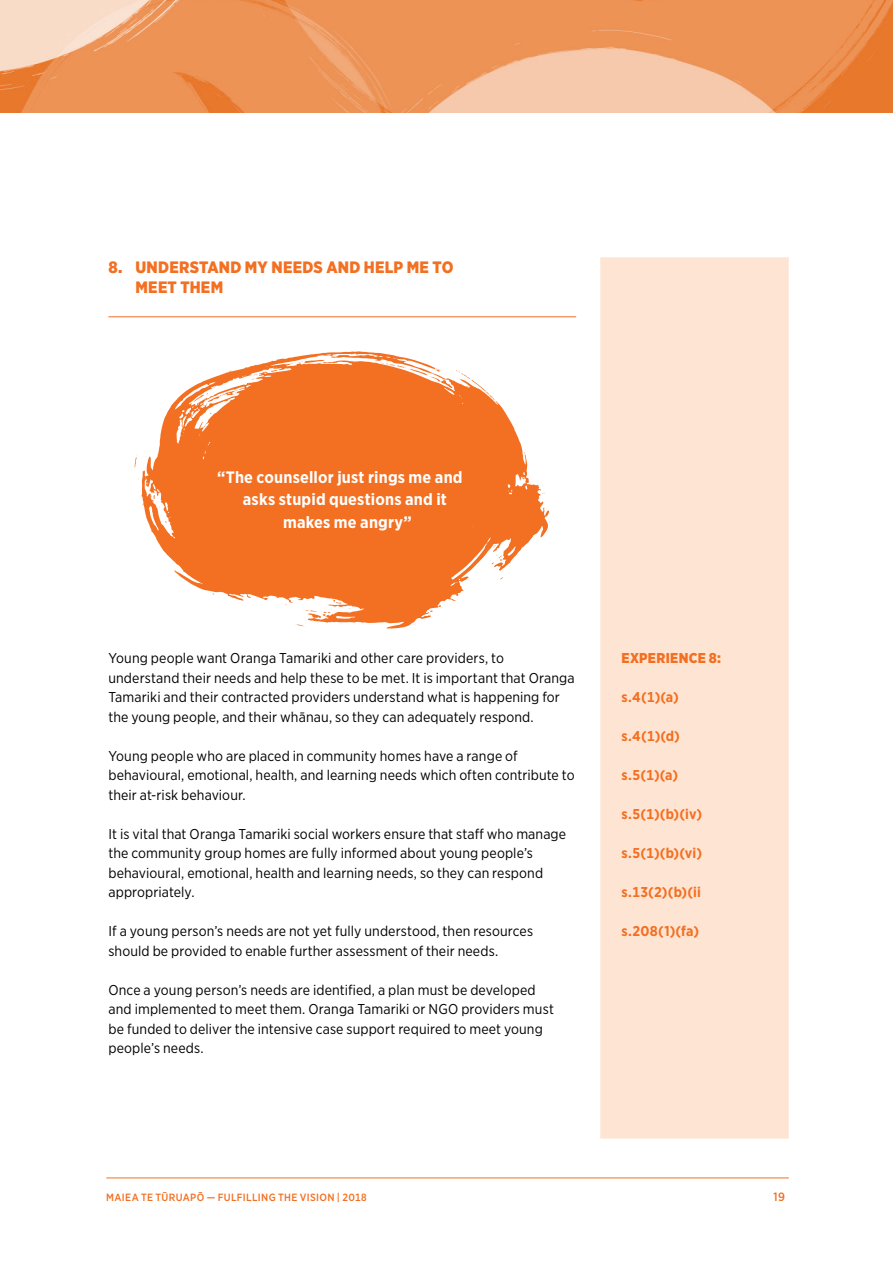
<style>
.page{position:relative;width:893px;height:1263px;background:#fff}
.page>*{position:absolute;margin:0;border:0;box-sizing:border-box;transform-origin:0 0}
.t1{font:700 16.5px "Gotham Narrow";letter-spacing:.015em;color:#fff}
.t2{font:900 16.5px/19.5px "Gotham Narrow";letter-spacing:.02em;color:#f36f21}
.t3{font:14.25px/19.5px "Gotham Narrow";letter-spacing:.01em;color:#000}
.t4{font:700 14.25px "Gotham Narrow";letter-spacing:.015em;color:#f36f21}
.t5{font:900 14.25px "Gotham Narrow";letter-spacing:.025em;color:#f36f21}
.t6{font:500 12px "Gotham Narrow";color:#f36f21}
.t7{font:500 10.5px "Gotham Narrow";letter-spacing:.035em;color:#f36f21}
</style>
<div class="page">
<img style="left:0;top:0;width:893px;height:113px">
<hr style="left:106px;top:1178px;width:683px;height:1px;background:#f36f21">
<div style="left:600px;top:257px;width:189px;height:881px;background:#fee5d3"></div>
<hr style="left:108px;top:317px;width:468px;height:1px;background:#f36f21">
<svg style="left:141px;top:351px;width:408px;height:278px;fill:#f36f21"></svg>
<svg style="left:135px;top:454px;width:2px;height:14px"></svg>
<svg style="left:224px;top:370px;width:10px;height:4px"></svg>
<svg style="left:429px;top:605px;width:12px;height:7px"></svg>
<svg style="left:492px;top:544px;width:13px;height:20px"></svg>
<svg style="left:245px;top:595px;width:6px;height:3px"></svg>
<svg style="left:296px;top:599px;width:46px;height:28px"></svg>
<svg style="left:351px;top:355px;width:7px;height:5px"></svg>
<svg style="left:380px;top:359px;width:114px;height:41px"></svg>
<svg style="left:286px;top:360px;width:38px;height:10px"></svg>
<svg style="left:252px;top:374px;width:5px;height:6px"></svg>
<svg style="left:265px;top:369px;width:12px;height:3px"></svg>
<svg style="left:154px;top:495px;width:6px;height:13px"></svg>
<svg style="left:179px;top:420px;width:3px;height:15px"></svg>
<svg style="left:194px;top:387px;width:44px;height:19px"></svg>
<p class="t2" style="left:135px;top:257px;width:320px;text-indent:-27px">8. UNDERSTAND MY NEEDS AND HELP ME TO<br>MEET THEM</p>
<p class="t1" style="left:217px;top:466px;width:247px">“The counsellor just rings me and</p>
<p class="t1" style="left:243px;top:489px;width:206px">asks stupid questions and it</p>
<p class="t1" style="left:283px;top:511px;width:130px">makes me angry”</p>
<p class="t3" style="left:108px;top:648px;width:468px">Young people want Oranga Tamariki and other care providers, to understand their needs and help these to be met. It is important that Oranga Tamariki and their contracted providers understand what is happening for the young people, and their whānau, so they can adequately respond.</p>
<p class="t3" style="left:108px;top:745px;width:468px">Young people who are placed in community homes have a range of behavioural, emotional, health, and learning needs which often contribute to their at-risk behaviour.</p>
<p class="t3" style="left:108px;top:823px;width:459px">It is vital that Oranga Tamariki social workers ensure that staff who manage the community group homes are fully informed about young people’s behavioural, emotional, health and learning needs, so they can respond appropriately.</p>
<p class="t3" style="left:108px;top:921px;width:426px">If a young person’s needs are not yet fully understood, then resources should be provided to enable further assessment of their needs.</p>
<p class="t3" style="left:108px;top:979px;width:447px">Once a young person’s needs are identified, a plan must be developed and implemented to meet them. Oranga Tamariki or NGO providers must be funded to deliver the intensive case support required to meet young people’s needs.</p>
<p class="t5" style="left:621px;top:649px;width:101px">EXPERIENCE 8:</p>
<p class="t4" style="left:621px;top:688px;width:59px">s.4(1)(a)</p>
<p class="t4" style="left:621px;top:727px;width:60px">s.4(1)(d)</p>
<p class="t4" style="left:621px;top:766px;width:58px">s.5(1)(a)</p>
<p class="t4" style="left:621px;top:805px;width:82px">s.5(1)(b)(iv)</p>
<p class="t4" style="left:621px;top:844px;width:82px">s.5(1)(b)(vi)</p>
<p class="t4" style="left:621px;top:883px;width:81px">s.13(2)(b)(ii</p>
<p class="t4" style="left:621px;top:922px;width:79px">s.208(1)(fa)</p>
<p class="t7" style="left:106px;top:1191px;width:262px">MAIEA TE TŪRUAPŌ — FULFILLING THE VISION | 2018</p>
<p class="t6" style="left:774px;top:1189px;width:13px">19</p>
</div>
